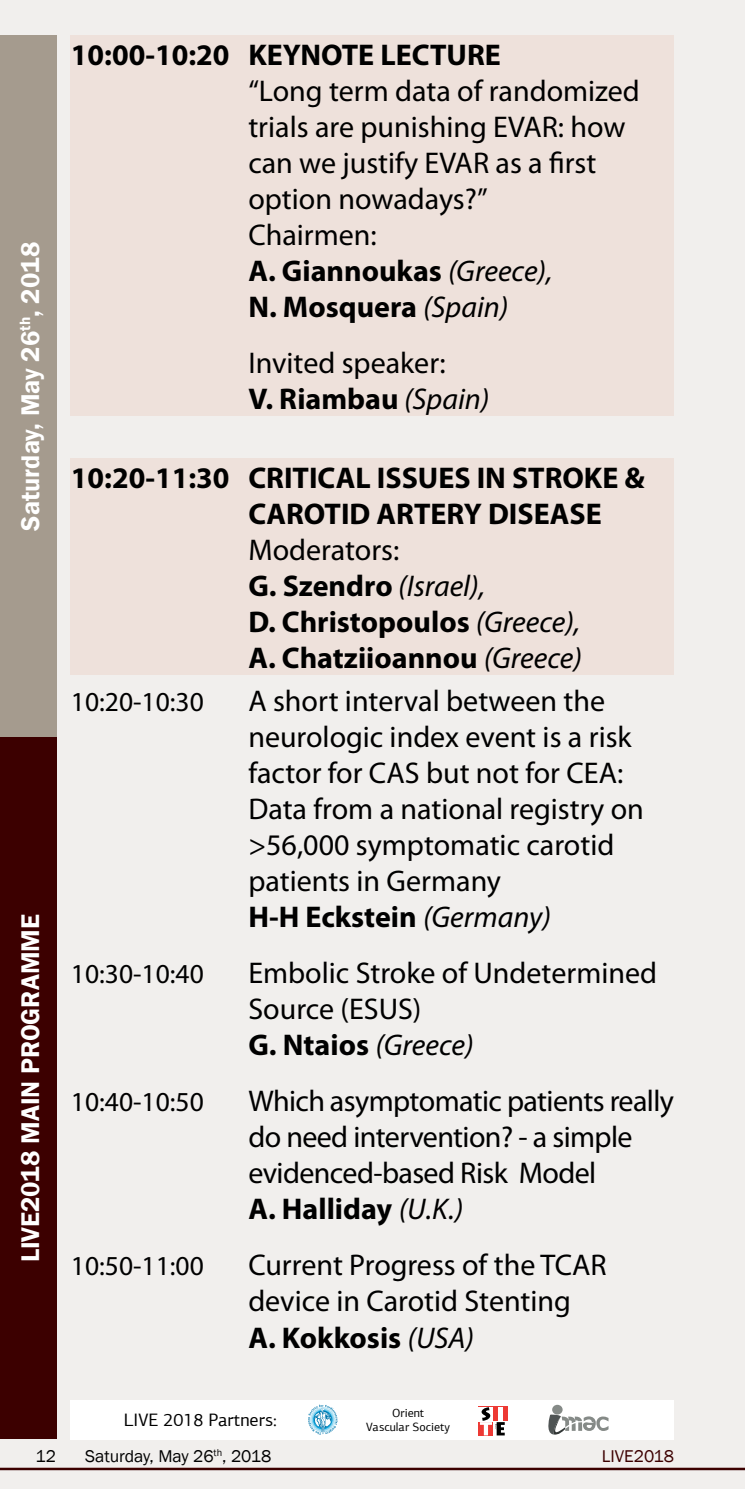
<style>
.page{position:relative;width:745px;height:1489px;background:#fff}
.page>*{position:absolute;margin:0;border:0;box-sizing:border-box;transform-origin:0 0}
.t1{font:30px/36px "Myriad Pro";color:#000}
.t2{font:700 30px/36px "Myriad Pro";color:#000}
.t3{font:30px/36px "Myriad Pro";letter-spacing:-.02em;color:#000}
.t4{font:27.5px "Myriad Pro";color:#000}
.t5{font:600 26.25px "Franklin Gothic";color:#fff}
.t6{font:18px "PF Agora Sans Pro";color:#000}
.t7{font:17.5px "Franklin Gothic";color:#000}
.t8{font:17.5px "Franklin Gothic";color:#3c0000}
.t9{font:12px/14.5px "PF Agora Sans Pro";color:#000;text-align:center}
.s1{font-weight:700}
.s2{font-style:italic}
.s3{font-weight:400}
.s4{font-weight:400;font-style:italic}
</style>
<div class="page">
<div style="left:0;top:0;width:744px;height:1488px;background:#f1efed"></div>
<hr style="left:0;top:1467px;width:744px;height:2px;background:#3c0000">
<div style="left:0;top:737px;width:57px;height:702px;background:#3c0000"></div>
<div style="left:0;top:35px;width:57px;height:702px;background:#a59b8e"></div>
<div style="left:71px;top:1399px;width:602px;height:40px;background:#fff"></div>
<svg style="left:308px;top:1404px;width:30px;height:30px"></svg>
<div style="left:478px;top:1406px;width:30px;height:29px;background:#ed3934"></div>
<div style="left:478px;top:1406px;width:15px;height:14px;background:#fff"></div>
<svg style="left:504px;top:1421px;width:3px;height:14px"></svg>
<svg style="left:479px;top:1406px;width:25px;height:29px"></svg>
<svg style="left:551px;top:1404px;width:11px;height:10px"></svg>
<svg style="left:548px;top:1414px;width:60px;height:20px"></svg>
<div style="left:71px;top:35px;width:602px;height:381px;background:#eee1db"></div>
<div style="left:71px;top:458px;width:602px;height:217px;background:#eee1db"></div>
<p class="t5" style="left:14px;top:530px;width:290px;rotate:-90deg">Saturday, May 26<sup>th</sup>, 2018</p>
<p class="t5" style="left:14px;top:1262px;width:349px;rotate:-90deg">LIVE2018 MAIN PROGRAMME</p>
<p class="t2" style="left:71px;top:36px;width:431px">10:00-10:20 KEYNOTE LECTURE</p>
<p class="t1" style="left:248px;top:72px;width:393px">“Long term data of randomized trials are punishing EVAR: how can we justify EVAR as a first option nowadays?”<br>Chairmen:<br><span class="s1">A. Giannoukas</span> <span class="s2">(Greece),<br></span><span class="s1">N. Mosquera</span> <span class="s2">(Spain)</span></p>
<p class="t1" style="left:248px;top:345px;width:242px">Invited speaker:<br><span class="s1">V. Riambau</span> <span class="s2">(Spain)</span></p>
<p class="t2" style="left:248px;top:459px;width:398px;text-indent:-177px">10:20-11:30 CRITICAL ISSUES IN STROKE &amp;<br>CAROTID ARTERY DISEASE</p>
<p class="t2" style="left:248px;top:531px;width:335px"><span class="s3">Moderators:<br></span>G. Szendro <span class="s4">(Israel),<br></span>D. Christopoulos <span class="s4">(Greece),<br></span>A. Chatziioannou <span class="s4">(Greece)</span></p>
<p class="t4" style="left:71px;top:685px;width:134px">10:20-10:30</p>
<p class="t1" style="left:248px;top:682px;width:397px">A short interval between the neurologic index event is a risk factor for CAS but not for CEA:<br>Data from a national registry on &gt;56,000 symptomatic carotid patients in Germany<br><span class="s1">H-H Eckstein</span> <span class="s2">(Germany)</span></p>
<p class="t4" style="left:71px;top:957px;width:134px">10:30-10:40</p>
<p class="t1" style="left:248px;top:954px;width:410px">Embolic Stroke of Undetermined<br>Source (ESUS)<br><span class="s1">G. Ntaios</span> <span class="s2">(Greece)</span></p>
<p class="t4" style="left:71px;top:1085px;width:134px">10:40-10:50</p>
<p class="t3" style="left:248px;top:1082px;width:427px">Which asymptomatic patients really do need intervention? - a simple evidenced-based Risk Model<br><span class="s1">A. Halliday</span> <span class="s2">(U.K.)</span></p>
<p class="t4" style="left:71px;top:1249px;width:134px">10:50-11:00</p>
<p class="t1" style="left:248px;top:1246px;width:360px">Current Progress of the TCAR device in Carotid Stenting<br><span class="s1">A. Kokkosis</span> <span class="s2">(USA)</span></p>
<p class="t6" style="left:124px;top:1409px;width:154px">LIVE 2018 Partners:</p>
<p class="t9" style="left:366px;top:1405px;width:85px">Orient<br>Vascular Society</p>
<p class="t7" style="left:35px;top:1445px;width:22px">12</p>
<p class="t7" style="left:85px;top:1445px;width:187px">Saturday, May 26<sup>th</sup>, 2018</p>
<p class="t8" style="left:601px;top:1445px;width:74px">LIVE2018</p>
</div>
